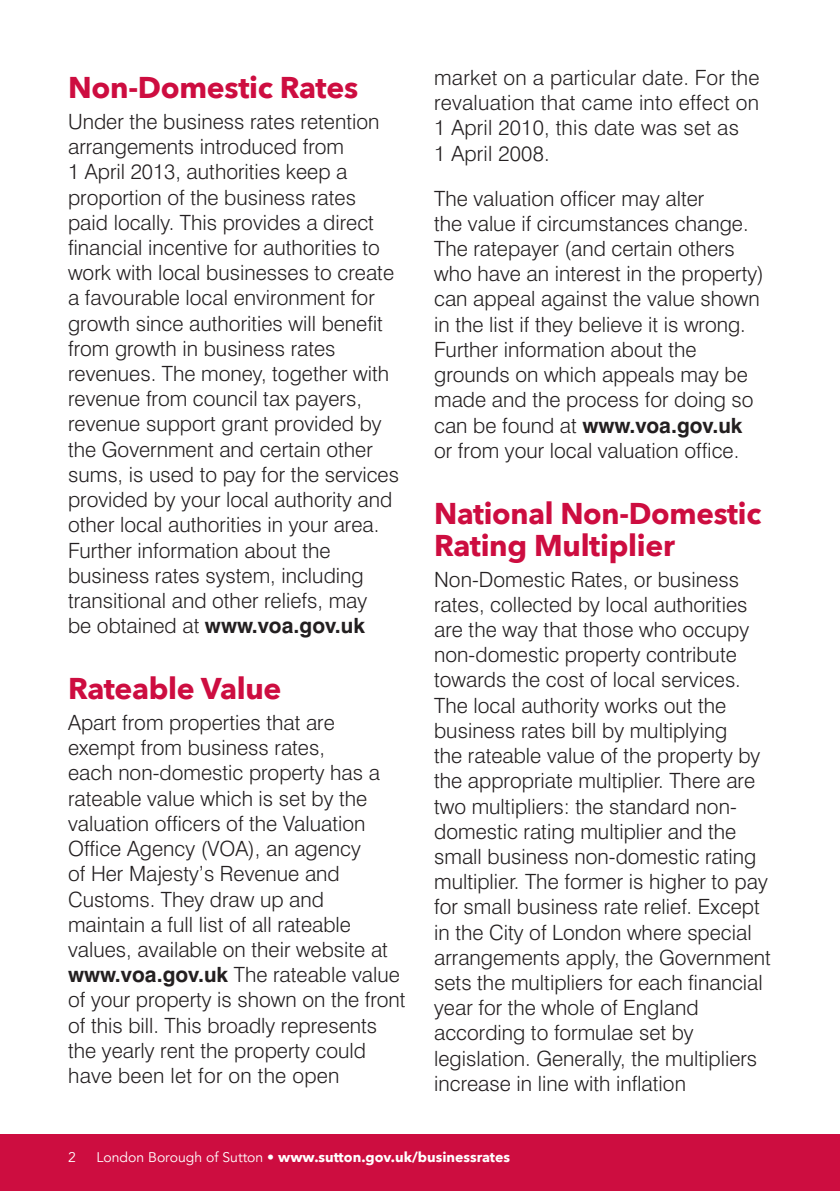
<style>
.page{position:relative;width:840px;height:1191px;background:#fff}
.page>*{position:absolute;margin:0;border:0;box-sizing:border-box;transform-origin:0 0}
.t1{font:700 30px/32px "Avenir Next";letter-spacing:-.01em;color:#cd0d40}
.t2{font:300 21px/25.2px "Swiss 721 BT";color:#231f20}
.t3{font:700 14px "Avenir Next";color:#fff}
.t4{font:14px "Avenir";color:#fff}
.s1{font-weight:700}
.s2{font-family:"Avenir";font-weight:400}
</style>
<div class="page">
<div style="left:0;top:1134px;width:839px;height:57px;background:#cd0d40"></div>
<h1 class="t1" style="left:68px;top:71px;width:291px">Non-Domestic Rates</h1>
<p class="t2" style="left:68px;top:109px;width:332px">Under the business rates retention arrangements introduced from<br>1 April 2013, authorities keep a proportion of the business rates paid locally. This provides a direct financial incentive for authorities to work with local businesses to create a favourable local environment for growth since authorities will benefit from growth in business rates revenues. The money, together with revenue from council tax payers, revenue support grant provided by the Government and certain other sums, is used to pay for the services provided by your local authority and other local authorities in your area.<br>Further information about the business rates system, including transitional and other reliefs, may<br>be obtained at <span class="s1">www.voa.gov.uk</span></p>
<h1 class="t1" style="left:68px;top:672px;width:215px">Rateable Value</h1>
<p class="t2" style="left:68px;top:710px;width:339px">Apart from properties that are exempt from business rates,<br>each non-domestic property has a rateable value which is set by the valuation officers of the Valuation<br>Office Agency (VOA), an agency<br>of Her Majesty’s Revenue and<br>Customs. They draw up and maintain a full list of all rateable values, available on their website at <span class="s1">www.voa.gov.uk</span> The rateable value of your property is shown on the front of this bill. This broadly represents the yearly rent the property could have been let for on the open</p>
<p class="t2" style="left:434px;top:65px;width:327px">market on a particular date. For the revaluation that came into effect on<br>1 April 2010, this date was set as<br>1 April 2008.</p>
<p class="t2" style="left:434px;top:185px;width:331px">The valuation officer may alter<br>the value if circumstances change.<br>The ratepayer (and certain others who have an interest in the property) can appeal against the value shown in the list if they believe it is wrong.<br>Further information about the grounds on which appeals may be made and the process for doing so can be found at <span class="s1">www.voa.gov.uk </span>or from your local valuation office.</p>
<h1 class="t1" style="left:434px;top:497px;width:328px">National Non-Domestic<br>Rating Multiplier</h1>
<p class="t2" style="left:434px;top:566px;width:338px">Non-Domestic Rates, or business rates, collected by local authorities are the way that those who occupy non-domestic property contribute towards the cost of local services.<br>The local authority works out the business rates bill by multiplying<br>the rateable value of the property by the appropriate multiplier. There are two multipliers: the standard non&shy;domestic rating multiplier and the small business non-domestic rating multiplier. The former is higher to pay for small business rate relief. Except in the City of London where special arrangements apply, the Government sets the multipliers for each financial year for the whole of England according to formulae set by legislation. Generally, the multipliers increase in line with inflation</p>
<p class="t4" style="left:68px;top:1149px;width:9px">2</p>
<p class="t3" style="left:96px;top:1149px;width:415px"><span class="s2">London Borough of Sutton •</span> www.sutton.gov.uk/businessrates</p>
</div>
